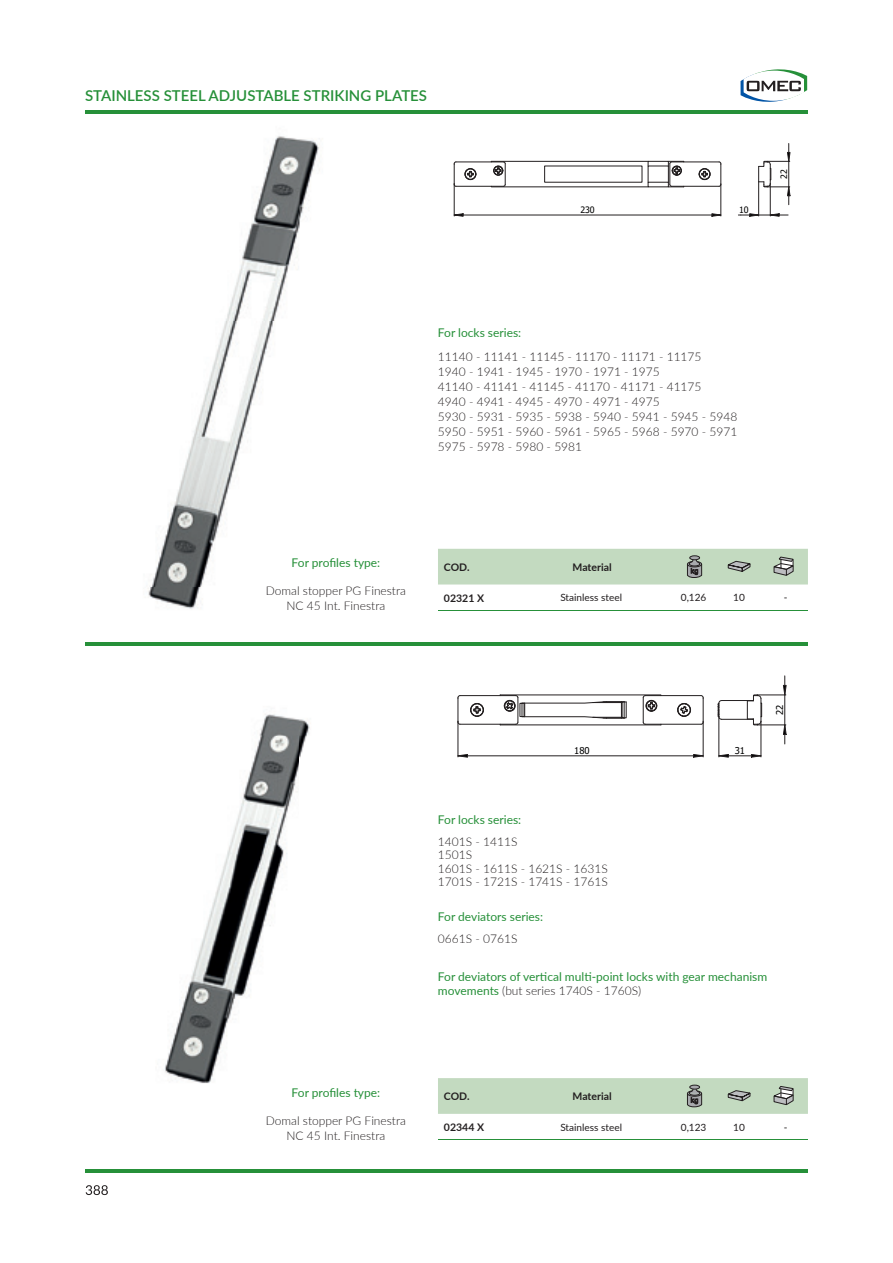
<style>
.page{position:relative;width:893px;height:1263px;background:#fff}
.page>*{position:absolute;margin:0;border:0;box-sizing:border-box;transform-origin:0 0}
.t1{font:600 15px "Lato";color:#269039}
.t2{font:300 12px/15px "Lato";color:#231f20}
.t3{font:12px/14.4px "Lato";color:#269039}
.t4{font:700 10.5px "Lato";color:#231f20}
.t5{font:10.05px "Lato";color:#231f20}
.t6{font:9.45px "Tahoma";letter-spacing:-.01em;color:#000001}
.t7{font:8.85px "Tahoma";letter-spacing:-.01em;color:#000001}
.s1{font-weight:300;color:#231f20}
</style>
<div class="page">
<hr style="left:85px;top:111px;width:723px;height:3px;background:#269039">
<hr style="left:85px;top:642px;width:723px;height:3px;background:#269039">
<hr style="left:85px;top:1169px;width:723px;height:3px;background:#269039">
<svg style="left:740px;top:69px;width:67px;height:33px"></svg>
<img style="left:85px;top:110px;width:415px;height:1086px">
<img style="left:85px;top:1169px;width:415px;height:3px">
<img style="left:86px;top:1185px;width:22px;height:10px">
<img style="left:85px;top:111px;width:415px;height:3px">
<img style="left:85px;top:642px;width:415px;height:3px">
<svg style="left:457px;top:695px;width:3px;height:30px"></svg>
<div style="left:470px;top:703px;width:14px;height:14px;border:1px solid #231f20;border-radius:50%"></div>
<hr style="left:460px;top:724px;width:56px;height:1px;background:#231f20">
<hr style="left:460px;top:695px;width:56px;height:1px;background:#231f20">
<svg style="left:701px;top:695px;width:3px;height:30px"></svg>
<hr style="left:645px;top:724px;width:56px;height:1px;background:#231f20">
<hr style="left:645px;top:695px;width:56px;height:1px;background:#231f20">
<svg style="left:473px;top:706px;width:8px;height:8px"></svg>
<div style="left:471px;top:703px;width:12px;height:13px;border:1px solid #231f20;border-radius:50%"></div>
<div style="left:470px;top:703px;width:14px;height:13px;border:1px solid #231f20;border-radius:50%"></div>
<svg style="left:677px;top:703px;width:14px;height:14px"></svg>
<svg style="left:500px;top:694px;width:162px;height:31px"></svg>
<hr style="left:500px;top:725px;width:161px;height:1px;background:#231f20">
<svg style="left:456px;top:754px;width:12px;height:3px"></svg>
<svg style="left:693px;top:754px;width:10px;height:3px"></svg>
<hr style="left:467px;top:755px;width:227px;height:1px;background:#231f20">
<hr style="left:458px;top:721px;width:1px;height:36px;background:#231f20">
<hr style="left:703px;top:721px;width:1px;height:36px;background:#231f20">
<svg style="left:718px;top:754px;width:43px;height:3px"></svg>
<hr style="left:761px;top:721px;width:1px;height:36px;background:#231f20">
<hr style="left:719px;top:716px;width:1px;height:41px;background:#231f20">
<svg style="left:718px;top:676px;width:68px;height:68px"></svg>
<svg style="left:454px;top:161px;width:2px;height:26px"></svg>
<div style="left:465px;top:168px;width:11px;height:12px;border:1px solid #231f20;border-radius:50%"></div>
<hr style="left:456px;top:186px;width:47px;height:1px;background:#231f20">
<hr style="left:456px;top:162px;width:47px;height:1px;background:#231f20">
<svg style="left:719px;top:161px;width:3px;height:26px"></svg>
<div style="left:699px;top:168px;width:11px;height:12px;border:1px solid #231f20;border-radius:50%"></div>
<hr style="left:672px;top:186px;width:47px;height:1px;background:#231f20">
<hr style="left:672px;top:162px;width:47px;height:1px;background:#231f20">
<div style="left:648px;top:161px;width:21px;height:5px;border:1px solid #231f20"></div>
<svg style="left:467px;top:171px;width:7px;height:7px"></svg>
<div style="left:465px;top:169px;width:11px;height:11px;border:1px solid #231f20;border-radius:50%"></div>
<svg style="left:701px;top:171px;width:7px;height:6px"></svg>
<div style="left:699px;top:169px;width:11px;height:11px;border:1px solid #231f20;border-radius:50%"></div>
<svg style="left:491px;top:161px;width:157px;height:26px"></svg>
<svg style="left:668px;top:161px;width:16px;height:27px"></svg>
<svg style="left:452px;top:213px;width:11px;height:4px"></svg>
<svg style="left:712px;top:213px;width:10px;height:4px"></svg>
<hr style="left:463px;top:215px;width:249px;height:1px;background:#231f20">
<hr style="left:454px;top:184px;width:1px;height:32px;background:#231f20">
<hr style="left:721px;top:184px;width:1px;height:32px;background:#231f20">
<hr style="left:770px;top:184px;width:1px;height:32px;background:#231f20">
<hr style="left:758px;top:182px;width:1px;height:34px;background:#231f20">
<svg style="left:738px;top:213px;width:50px;height:4px"></svg>
<svg style="left:758px;top:143px;width:32px;height:62px"></svg>
<hr style="left:438px;top:610px;width:74px;height:1px;background:#269039">
<hr style="left:512px;top:610px;width:160px;height:1px;background:#269039">
<hr style="left:672px;top:610px;width:45px;height:1px;background:#269039">
<hr style="left:717px;top:610px;width:46px;height:1px;background:#269039">
<hr style="left:763px;top:610px;width:45px;height:1px;background:#269039">
<div style="left:438px;top:549px;width:370px;height:35px;background:#c3dac0"></div>
<hr style="left:438px;top:1139px;width:74px;height:1px;background:#269039">
<hr style="left:512px;top:1139px;width:160px;height:1px;background:#269039">
<hr style="left:672px;top:1139px;width:45px;height:1px;background:#269039">
<hr style="left:717px;top:1139px;width:46px;height:1px;background:#269039">
<hr style="left:763px;top:1139px;width:45px;height:1px;background:#269039">
<svg style="left:438px;top:1078px;width:370px;height:36px;background:#bfd4bc"></svg>
<p class="t1" style="left:85px;top:84px;width:344px">STAINLESS STEEL ADJUSTABLE STRIKING PLATES</p>
<p class="t7" style="left:580px;top:204px;width:16px">230</p>
<p class="t7" style="left:739px;top:204px;width:11px">10</p>
<p class="t7" style="left:778px;top:179px;width:11px;rotate:-90deg">22</p>
<p class="t3" style="left:438px;top:325px;width:85px">For locks series:</p>
<p class="t2" style="left:438px;top:348px;width:301px">11140 - 11141 - 11145 - 11170 - 11171 - 11175<br>1940 - 1941 - 1945 - 1970 - 1971 - 1975<br>41140 - 41141 - 41145 - 41170 - 41171 - 41175<br>4940 - 4941 - 4945 - 4970 - 4971 - 4975<br>5930 - 5931 - 5935 - 5938 - 5940 - 5941 - 5945 - 5948<br>5950 - 5951 - 5960 - 5961 - 5965 - 5968 - 5970 - 5971<br>5975 - 5978 - 5980 - 5981</p>
<p class="t3" style="left:292px;top:555px;width:90px">For profiles type:</p>
<p class="t2" style="left:266px;top:583px;width:142px;text-align:center">Domal stopper PG Finestra<br>NC 45 Int. Finestra</p>
<p class="t4" style="left:444px;top:559px;width:27px">COD.</p>
<p class="t4" style="left:573px;top:559px;width:41px">Material</p>
<p class="t4" style="left:444px;top:590px;width:42px">02321 X</p>
<p class="t5" style="left:560px;top:590px;width:63px">Stainless steel</p>
<p class="t5" style="left:681px;top:590px;width:27px">0,126</p>
<p class="t5" style="left:733px;top:590px;width:13px">10</p>
<p class="t5" style="left:784px;top:590px;width:5px">-</p>
<p class="t6" style="left:574px;top:744px;width:17px">180</p>
<p class="t6" style="left:735px;top:744px;width:12px">31</p>
<p class="t6" style="left:773px;top:715px;width:12px;rotate:-90deg">22</p>
<p class="t3" style="left:438px;top:812px;width:85px">For locks series:</p>
<p class="t2" style="left:438px;top:834px;width:171px;line-height:13.5px">1401S - 1411S<br>1501S<br>1601S - 1611S - 1621S - 1631S<br>1701S - 1721S - 1741S - 1761S</p>
<p class="t3" style="left:438px;top:909px;width:107px">For deviators series:</p>
<p class="t2" style="left:438px;top:931px;width:81px">0661S - 0761S</p>
<p class="t3" style="left:438px;top:968px;width:331px">For deviators of vertical multi-point locks with gear mechanism movements <span class="s1">(but series 1740S - 1760S)</span></p>
<p class="t3" style="left:292px;top:1085px;width:90px">For profiles type:</p>
<p class="t2" style="left:266px;top:1112px;width:142px;text-align:center">Domal stopper PG Finestra<br>NC 45 Int. Finestra</p>
<p class="t4" style="left:444px;top:1089px;width:27px">COD.</p>
<p class="t4" style="left:573px;top:1089px;width:41px">Material</p>
<p class="t4" style="left:444px;top:1119px;width:42px">02344 X</p>
<p class="t5" style="left:560px;top:1120px;width:63px">Stainless steel</p>
<p class="t5" style="left:681px;top:1120px;width:27px">0,123</p>
<p class="t5" style="left:733px;top:1120px;width:13px">10</p>
<p class="t5" style="left:784px;top:1120px;width:5px">-</p>
</div>
